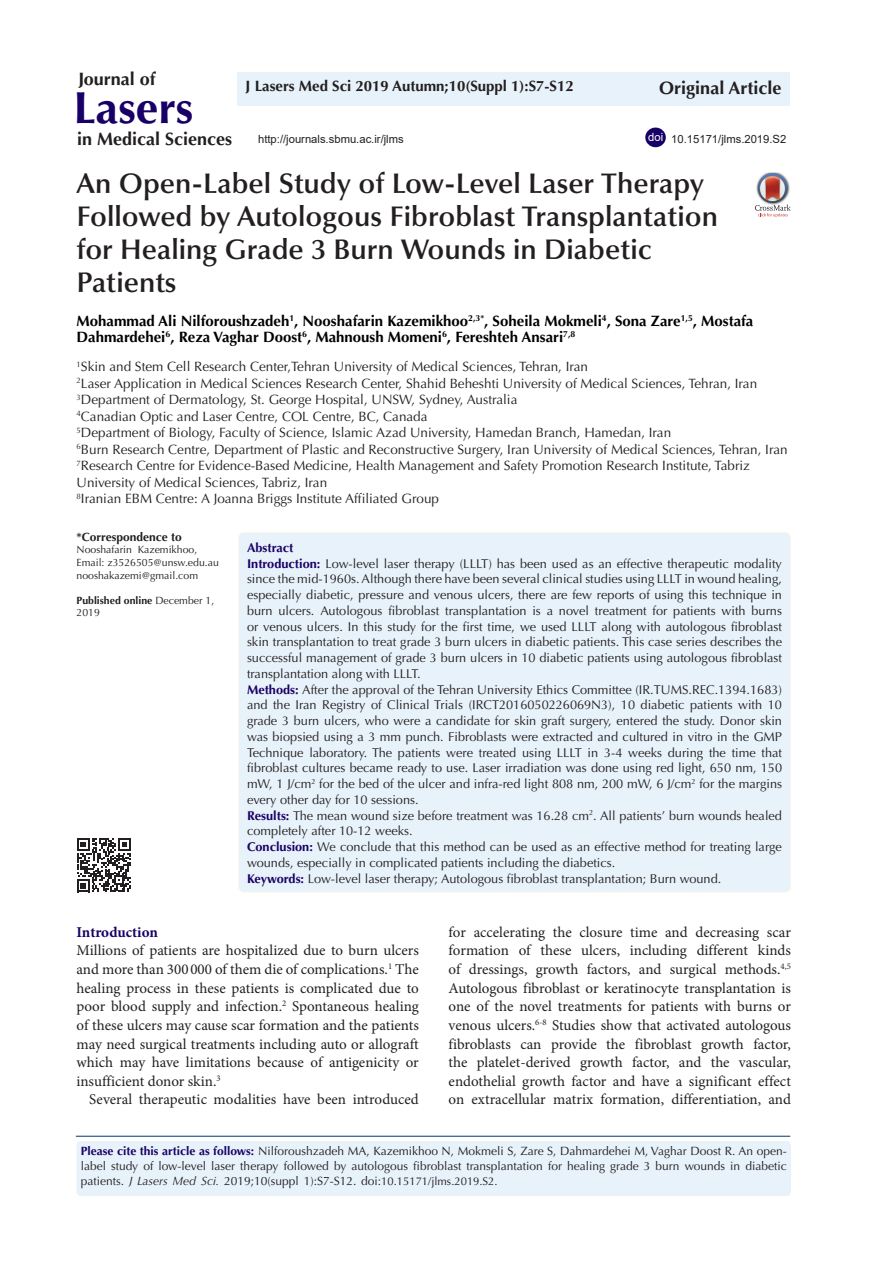
<style>
.page{position:relative;width:893px;height:1263px;background:#fff}
.page>*{position:absolute;margin:0;border:0;box-sizing:border-box;transform-origin:0 0}
.t1{font:700 45px "Optima LT Std";color:#190066}
.t2{font:600 28.5px/33px "Optima LT Std";color:#231f20}
.t3{font:700 18px "Optima LT Std";color:#231f20}
.t4{font:15px/18.6px "Minion Pro";color:#231f20;text-align:justify}
.t5{font:700 15px/16.5px "Optima LT Std";color:#000}
.t6{font:700 15px "Optima LT Std";color:#231f20}
.t7{font:700 15px "Minion Pro";letter-spacing:-.005em;color:#190066}
.t8{font:13.5px/16.5px "Optima LT Std";color:#231f20}
.t9{font:12.75px/15.8px "Optima LT Std";color:#231f20;text-align:justify}
.Default{font:700 12.75px "Optima LT Std";color:#190066}
.t10{font:12px/15px "Optima LT Std";color:#231f20;text-align:justify}
.t11{font:700 12px "Optima LT Std";color:#231f20}
.t12{font:11.25px "Arial";color:#231f20}
.t13{font:11.25px "Arial";color:#fff}
.t14{font:10.5px "Optima LT Std";color:#231f20}
.t15{font:700 10.5px/12.6px "Optima LT Std";color:#231f20}
.s1{font-weight:700;color:#190066}
.s2{font-weight:400}
.s3{font-style:italic}
.s4{font-size:11.25px}
</style>
<div class="page">
<hr style="left:76px;top:1136px;width:714px;height:1px;background:#053278">
<div style="left:77px;top:1141px;width:714px;height:55px;background:#e8f2fa;border-radius:4px"></div>
<img style="left:767px;top:172px;width:12px;height:1px">
<svg style="left:755px;top:173px;width:36px;height:44px"></svg>
<div style="left:624px;top:72px;width:166px;height:34px;background:#e8f2fa"></div>
<div style="left:645px;top:128px;width:21px;height:19px;background:#190066;border-radius:50%"></div>
<div style="left:238px;top:532px;width:553px;height:360px;background:#e8f2fa;border-radius:6px"></div>
<svg style="left:77px;top:838px;width:54px;height:54px"></svg>
<div style="left:237px;top:72px;width:387px;height:34px;background:#e8f2fa"></div>
<p class="t3" style="left:78px;top:68px;width:79px">Journal of</p>
<p class="t1" style="left:73px;top:81px;width:122px">Lasers</p>
<p class="t3" style="left:77px;top:129px;width:157px">in Medical Sciences</p>
<p class="t3" style="left:659px;top:77px;width:124px">Original Article</p>
<p class="t13" style="left:648px;top:129px;width:17px">doi</p>
<p class="t12" style="left:671px;top:131px;width:117px">10.15171/jlms.2019.S2</p>
<p class="t2" style="left:77px;top:167px;width:643px">An Open-Label Study of Low-Level Laser Therapy Followed by Autologous Fibroblast Transplantation for Healing Grade 3 Burn Wounds in Diabetic Patients</p>
<p class="t5" style="left:77px;top:313px;width:678px">Mohammad Ali Nilforoushzadeh<sup>1</sup>, Nooshafarin Kazemikhoo<sup>2,3*</sup>, Soheila Mokmeli<sup>4</sup>, Sona Zare<sup>1,5</sup>, Mostafa<br>Dahmardehei<sup>6</sup>, Reza Vaghar Doost<sup>6</sup>, Mahnoush Momeni<sup>6</sup>, Fereshteh Ansari<sup>7,8</sup></p>
<p class="t8" style="left:77px;top:359px;width:513px"><sup>1</sup>Skin and Stem Cell Research Center,Tehran University of Medical Sciences, Tehran, Iran</p>
<p class="t8" style="left:77px;top:375px;width:682px"><sup>2</sup>Laser Application in Medical Sciences Research Center, Shahid Beheshti University of Medical Sciences, Tehran, Iran</p>
<p class="t8" style="left:77px;top:392px;width:442px"><sup>3</sup>Department of Dermatology, St. George Hospital, UNSW, Sydney, Australia</p>
<p class="t8" style="left:77px;top:408px;width:352px"><sup>4</sup>Canadian Optic and Laser Centre, COL Centre, BC, Canada</p>
<p class="t8" style="left:77px;top:425px;width:596px"><sup>5</sup>Department of Biology, Faculty of Science, Islamic Azad University, Hamedan Branch, Hamedan, Iran</p>
<p class="t8" style="left:77px;top:441px;width:713px"><sup>6</sup>Burn Research Centre, Department of Plastic and Reconstructive Surgery, Iran University of Medical Sciences, Tehran, Iran</p>
<p class="t8" style="left:77px;top:458px;width:675px"><sup>7</sup>Research Centre for Evidence-Based Medicine, Health Management and Safety Promotion Research Institute, Tabriz<br>University of Medical Sciences, Tabriz, Iran</p>
<p class="t8" style="left:77px;top:491px;width:364px"><sup>8</sup>Iranian EBM Centre: A Joanna Briggs Institute Affiliated Group</p>
<p class="Default" style="left:247px;top:540px;width:48px">Abstract</p>
<p class="t9" style="left:247px;top:556px;width:537px"><span class="s1">Introduction:</span> Low-level laser therapy (LLLT) has been used as an effective therapeutic modality since the mid-1960s. Although there have been several clinical studies using LLLT in wound healing, especially diabetic, pressure and venous ulcers, there are few reports of using this technique in burn ulcers. Autologous fibroblast transplantation is a novel treatment for patients with burns or venous ulcers. In this study for the first time, we used LLLT along with autologous fibroblast skin transplantation to treat grade 3 burn ulcers in diabetic patients. This case series describes the successful management of grade 3 burn ulcers in 10 diabetic patients using autologous fibroblast transplantation along with LLLT.</p>
<p class="t9" style="left:247px;top:682px;width:537px"><span class="s1">Methods:</span> After the approval of the Tehran University Ethics Committee (IR.TUMS.REC.1394.1683) and the Iran Registry of Clinical Trials (IRCT2016050226069N3), 10 diabetic patients with 10 grade 3 burn ulcers, who were a candidate for skin graft surgery, entered the study. Donor skin was biopsied using a 3 mm punch. Fibroblasts were extracted and cultured in vitro in the GMP Technique laboratory. The patients were treated using LLLT in 3-4 weeks during the time that fibroblast cultures became ready to use. Laser irradiation was done using red light, 650 nm, 150 mW, 1 J/cm<sup>2</sup> for the bed of the ulcer and infra-red light 808 nm, 200 mW, 6 J/cm<sup>2</sup> for the margins every other day for 10 sessions.</p>
<p class="t9" style="left:247px;top:808px;width:536px"><span class="s1">Results:</span> The mean wound size before treatment was 16.28 cm<sup>2</sup>. All patients’ burn wounds healed completely after 10-12 weeks.</p>
<p class="t9" style="left:247px;top:839px;width:536px"><span class="s1">Conclusion:</span> We conclude that this method can be used as an effective method for treating large wounds, especially in complicated patients including the diabetics.</p>
<p class="t9" style="left:247px;top:871px;width:476px"><span class="s1">Keywords:</span> Low-level laser therapy; Autologous fibroblast transplantation; Burn wound.</p>
<p class="t6" style="left:246px;top:78px;width:330px">J Lasers Med Sci 2019 Autumn;10(Suppl 1):S7-S12</p>
<p class="t12" style="left:258px;top:131px;width:147px">http://journals.sbmu.ac.ir/jlms</p>
<p class="t11" style="left:77px;top:530px;width:107px">*Correspondence to</p>
<p class="t14" style="left:77px;top:544px;width:122px">Nooshafarin Kazemikhoo,</p>
<p class="t14" style="left:77px;top:556px;width:144px">Email: z3526505@unsw.edu.au</p>
<p class="t14" style="left:77px;top:569px;width:123px">nooshakazemi@gmail.com</p>
<p class="t15" style="left:77px;top:594px;width:139px">Published online <span class="s2">December 1,<br>2019</span></p>
<p class="t7" style="left:77px;top:921px;width:83px">Introduction</p>
<p class="t4" style="left:77px;top:941px;width:344px">Millions of patients are hospitalized due to burn ulcers and more than 300 000 of them die of complications.<sup>1</sup> The healing process in these patients is complicated due to poor blood supply and infection.<sup>2</sup> Spontaneous healing of these ulcers may cause scar formation and the patients may need surgical treatments including auto or allograft which may have limitations because of antigenicity or insufficient donor skin.<sup>3</sup></p>
<p class="t4" style="left:89px;top:1090px;width:331px">Several therapeutic modalities have been introduced</p>
<p class="t4" style="left:449px;top:923px;width:344px">for accelerating the closure time and decreasing scar formation of these ulcers, including different kinds of dressings, growth factors, and surgical methods.<sup>4,5<br></sup>Autologous fibroblast or keratinocyte transplantation is one of the novel treatments for patients with burns or venous ulcers.<sup>6-8</sup> Studies show that activated autologous fibroblasts can provide the fibroblast growth factor, the platelet-derived growth factor, and the vascular, endothelial growth factor and have a significant effect on extracellular matrix formation, differentiation, and</p>
<p class="t10" style="left:81px;top:1144px;width:707px"><span class="s1">Please cite this article as follows:</span> Nilforoushzadeh MA, Kazemikhoo N, Mokmeli S, Zare S, Dahmardehei M, Vaghar Doost R. An open&shy;label study of low-level laser therapy followed by autologous fibroblast transplantation for healing grade 3 burn wounds in diabetic patients. <span class="s3">J Lasers Med Sci.</span> 2019;10(suppl 1):S7-S12. doi:<span class="s4">10.15171/jlms.2019.S2.</span></p>
</div>
